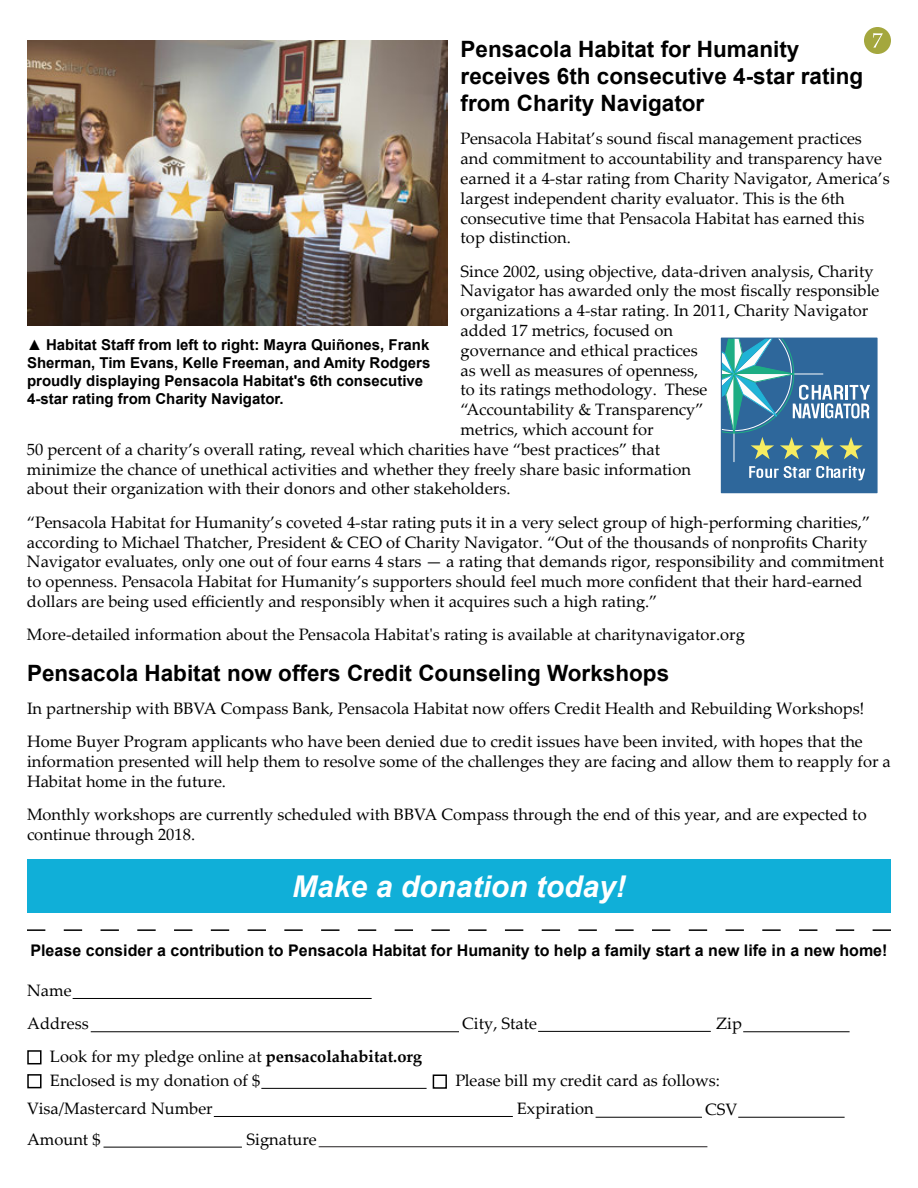
<style>
.page{position:relative;width:918px;height:1188px;background:#fff}
.page>*{position:absolute;margin:0;border:0;box-sizing:border-box;transform-origin:0 0}
.t1{font:italic 700 30px "Arial";color:#fff}
.t2{font:700 22.5px/27px "Arial";color:#000}
.t3{font:16.5px/19.8px "Palatino Linotype";color:#000}
.t4{font:700 16.05px "Arial";color:#000}
.t5{font:700 15px/18px "Arial";color:#000}
.s1{font-weight:700}
</style>
<div class="page">
<svg style="left:864px;top:27px;width:27px;height:27px"></svg>
<svg style="left:27px;top:929px;width:864px;height:2px"></svg>
<hr style="left:319px;top:1146px;width:388px;height:1px;background:#231f20">
<hr style="left:73px;top:998px;width:299px;height:1px;background:#000">
<hr style="left:91px;top:1031px;width:368px;height:1px;background:#000">
<hr style="left:538px;top:1031px;width:173px;height:1px;background:#000">
<hr style="left:743px;top:1031px;width:107px;height:1px;background:#000">
<div style="left:27px;top:1050px;width:15px;height:14px;border:2px solid #000"></div>
<div style="left:27px;top:1074px;width:15px;height:14px;border:2px solid #000"></div>
<hr style="left:261px;top:1088px;width:166px;height:1px;background:#000">
<div style="left:433px;top:1074px;width:14px;height:15px;border:2px solid #000"></div>
<hr style="left:214px;top:1116px;width:299px;height:1px;background:#000">
<hr style="left:596px;top:1117px;width:106px;height:1px;background:#000">
<hr style="left:738px;top:1117px;width:107px;height:1px;background:#000">
<hr style="left:104px;top:1147px;width:138px;height:1px;background:#000">
<div style="left:722px;top:375px;width:155px;height:118px;background:#2e679b"></div>
<div style="left:722px;top:339px;width:155px;height:92px;background:#2e679b"></div>
<svg style="left:749px;top:466px;width:116px;height:14px"></svg>
<hr style="left:734px;top:339px;width:1px;height:123px;background:#fff">
<svg style="left:723px;top:340px;width:147px;height:119px"></svg>
<div style="left:721px;top:338px;width:156px;height:155px;border:1px solid #2e679b"></div>
<img style="left:27px;top:40px;width:420px;height:286px">
<div style="left:27px;top:859px;width:864px;height:54px;background:#10afd8"></div>
<p class="t2" style="left:461px;top:36px;width:404px">Pensacola Habitat for Humanity receives 6th consecutive 4-star rating from Charity Navigator</p>
<p class="t3" style="left:461px;top:128px;width:431px">Pensacola Habitat’s sound fiscal management practices and commitment to accountability and transparency have earned it a 4-star rating from Charity Navigator, America’s largest independent charity evaluator. This is the 6th consecutive time that Pensacola Habitat has earned this top distinction.</p>
<p class="t3" style="left:461px;top:260px;width:414px">Since 2002, using objective, data-driven analysis, Charity</p>
<p class="t3" style="left:461px;top:280px;width:420px">Navigator has awarded only the most fiscally responsible</p>
<p class="t3" style="left:461px;top:300px;width:409px">organizations a 4-star rating. In 2011, Charity Navigator</p>
<p class="t3" style="left:461px;top:320px;width:214px">added 17 metrics, focused on</p>
<p class="t3" style="left:461px;top:340px;width:239px">governance and ethical practices</p>
<p class="t3" style="left:461px;top:359px;width:239px">as well as measures of openness,</p>
<p class="t3" style="left:461px;top:379px;width:248px">to its ratings methodology. These</p>
<p class="t3" style="left:461px;top:399px;width:245px">“Accountability &amp; Transparency”</p>
<p class="t3" style="left:461px;top:419px;width:194px">metrics, which account for</p>
<p class="t3" style="left:27px;top:439px;width:635px">50 percent of a charity’s overall rating, reveal which charities have “best practices” that</p>
<p class="t3" style="left:27px;top:458px;width:666px">minimize the chance of unethical activities and whether they freely share basic information</p>
<p class="t3" style="left:27px;top:478px;width:485px">about their organization with their donors and other stakeholders.</p>
<p class="t3" style="left:27px;top:512px;width:859px">“Pensacola Habitat for Humanity’s coveted 4-star rating puts it in a very select group of high-performing charities,” according to Michael Thatcher, President &amp; CEO of Charity Navigator. “Out of the thousands of nonprofits Charity Navigator evaluates, only one out of four earns 4 stars — a rating that demands rigor, responsibility and commitment to openness. Pensacola Habitat for Humanity’s supporters should feel much more confident that their hard-earned dollars are being used efficiently and responsibly when it acquires such a high rating.”</p>
<p class="t3" style="left:27px;top:624px;width:719px">More-detailed information about the Pensacola Habitat's rating is available at charitynavigator.org</p>
<p class="t2" style="left:27px;top:660px;width:644px">Pensacola Habitat now offers Credit Counseling Workshops</p>
<p class="t3" style="left:27px;top:698px;width:839px">In partnership with BBVA Compass Bank, Pensacola Habitat now offers Credit Health and Rebuilding Workshops!</p>
<p class="t3" style="left:27px;top:731px;width:865px">Home Buyer Program applicants who have been denied due to credit issues have been invited, with hopes that the information presented will help them to resolve some of the challenges they are facing and allow them to reapply for a<br>Habitat home in the future.</p>
<p class="t3" style="left:27px;top:804px;width:841px">Monthly workshops are currently scheduled with BBVA Compass through the end of this year, and are expected to continue through 2018.</p>
<p class="t5" style="left:27px;top:336px;width:405px">▲ Habitat Staff from left to right: Mayra Quiñones, Frank Sherman, Tim Evans, Kelle Freeman, and Amity Rodgers proudly displaying Pensacola Habitat's 6th consecutive 4-star rating from Charity Navigator.</p>
<p class="t1" style="left:292px;top:866px;width:335px">Make a donation today!</p>
<p class="t4" style="left:30px;top:940px;width:859px">Please consider a contribution to Pensacola Habitat for Humanity to help a family start a new life in a new home!</p>
<p class="t3" style="left:27px;top:980px;width:46px">Name</p>
<p class="t3" style="left:27px;top:1013px;width:63px">Address</p>
<p class="t3" style="left:462px;top:1013px;width:76px">City, State</p>
<p class="t3" style="left:716px;top:1013px;width:27px">Zip</p>
<p class="t3" style="left:50px;top:1046px;width:374px">Look for my pledge online at <span class="s1">pensacolahabitat.org</span></p>
<p class="t3" style="left:50px;top:1070px;width:212px">Enclosed is my donation of $</p>
<p class="t3" style="left:455px;top:1070px;width:266px">Please bill my credit card as follows:</p>
<p class="t3" style="left:27px;top:1098px;width:187px">Visa/Mastercard Number</p>
<p class="t3" style="left:517px;top:1098px;width:78px">Expiration</p>
<p class="t3" style="left:705px;top:1099px;width:34px">CSV</p>
<p class="t3" style="left:27px;top:1129px;width:75px">Amount $</p>
<p class="t3" style="left:247px;top:1129px;width:72px">Signature</p>
</div>
